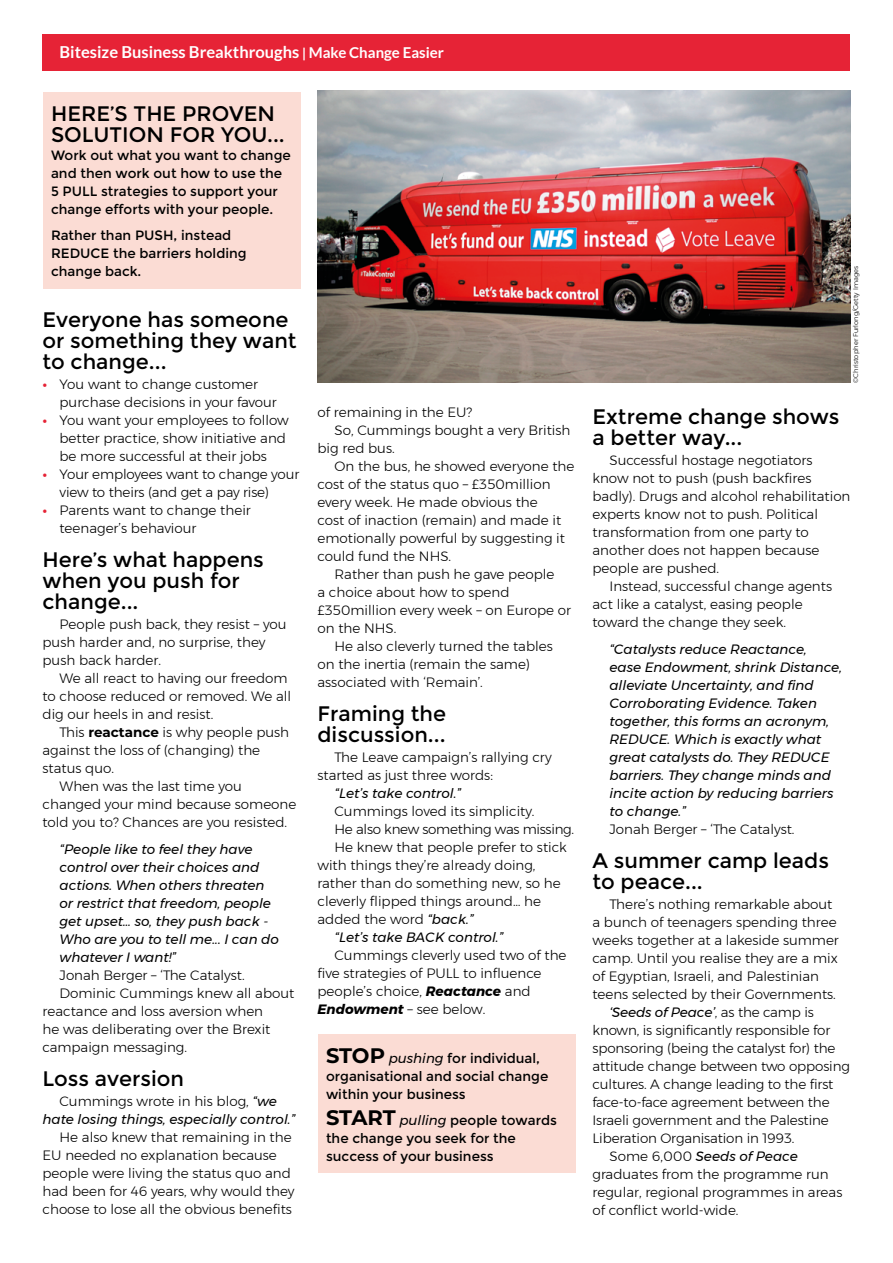
<style>
.page{position:relative;width:893px;height:1263px;background:#fff}
.page>*{position:absolute;margin:0;border:0;box-sizing:border-box;transform-origin:0 0}
.SUBHEAD{font:21px/21px "Montserrat";color:#000}
.BOXED_HEADING{font:21px/21px "Montserrat";color:#000}
.body{font:700 16.5px "Lato";color:#fff}
.body-2{font:300 13.5px/18px "Montserrat";color:#000}
.QUOTE{font:italic 13.5px/18px "Montserrat";color:#000}
.BOXED_PARAGRAPH{font:13.5px/18px "Montserrat";color:#000}
.BULLIT{font:300 13.5px/18px "Montserrat";color:#000}
.body-3{font:italic 13.5px/18px "Montserrat";color:#000;text-align:center}
.QUOTE-2{font:300 13.5px "Montserrat";color:#000}
.body-4{font:300 13.5px "Montserrat";letter-spacing:-.02em;color:#000}
.PHOTO_CREDIT{font:300 6.75px "Montserrat";color:#000}
.s1{font-size:13.5px}
.s2{font-size:15px}
.s3{font-weight:700;color:#e62336}
.s4{font-weight:700}
.s5{font-weight:300;font-style:normal}
.s6{font-weight:400;font-style:italic}
.s7{font-weight:700;font-style:italic}
.s8{font-weight:700;font-size:21px}
.s9{font-style:italic}
</style>
<div class="page">
<div style="left:43px;top:34px;width:807px;height:36px;background:#e62336"></div>
<div style="left:43px;top:92px;width:257px;height:64px;background:#fbdcd4"></div>
<div style="left:43px;top:138px;width:257px;height:88px;background:#fbdcd4"></div>
<div style="left:43px;top:219px;width:257px;height:69px;background:#fbdcd4"></div>
<div style="left:317px;top:1034px;width:258px;height:77px;background:#fbdcd4"></div>
<div style="left:317px;top:1096px;width:258px;height:77px;background:#fbdcd4"></div>
<img style="left:317px;top:91px;width:533px;height:292px">
<p class="body" style="left:60px;top:42px;width:386px">Bitesize Business Breakthroughs <span class="s1">|</span> <span class="s2">Make Change Easier</span></p>
<p class="BOXED_HEADING" style="left:51px;top:103px;width:235px">HERE’S THE PROVEN<br>SOLUTION FOR YOU...</p>
<p class="BOXED_PARAGRAPH" style="left:51px;top:146px;width:241px">Work out what you want to change and then work out how to use the<br>5 PULL strategies to support your change efforts with your people.</p>
<p class="BOXED_PARAGRAPH" style="left:51px;top:227px;width:197px">Rather than PUSH, instead<br>REDUCE the barriers holding change back.</p>
<p class="SUBHEAD" style="left:43px;top:310px;width:256px">Everyone has someone or something they want to change...</p>
<p class="BULLIT" style="left:60px;top:375px;width:219px;text-indent:-17px"><span class="s3">•</span> You want to change customer purchase decisions in your favour</p>
<p class="BULLIT" style="left:60px;top:411px;width:231px;text-indent:-17px"><span class="s3">•</span> You want your employees to follow better practice, show initiative and be more successful at their jobs</p>
<p class="BULLIT" style="left:60px;top:465px;width:241px;text-indent:-17px"><span class="s3">•</span> Your employees want to change your view to theirs (and get a pay rise)</p>
<p class="BULLIT" style="left:60px;top:501px;width:193px;text-indent:-17px"><span class="s3">•</span> Parents want to change their teenager’s behaviour</p>
<p class="SUBHEAD" style="left:43px;top:549px;width:223px">Here’s what happens when you push for change...</p>
<p class="body-2" style="left:43px;top:615px;width:245px;text-indent:17px">People push back, they resist – you push harder and, no surprise, they push back harder.</p>
<p class="body-2" style="left:43px;top:669px;width:250px;text-indent:17px">We all react to having our freedom to choose reduced or removed. We all dig our heels in and resist.</p>
<p class="body-2" style="left:43px;top:723px;width:248px;text-indent:17px">This <span class="s4">reactance</span> is why people push against the loss of (changing) the status quo.</p>
<p class="body-2" style="left:43px;top:777px;width:255px;text-indent:17px">When was the last time you changed your mind because someone told you to? Chances are you resisted.</p>
<p class="QUOTE" style="left:60px;top:840px;width:221px">“People like to feel they have control over their choices and actions. When others threaten or restrict that freedom, people get upset… so, they push back -<br>Who are you to tell me... I can do whatever I want!”</p>
<p class="QUOTE-2" style="left:60px;top:965px;width:187px">Jonah Berger – ‘The Catalyst.</p>
<p class="body-2" style="left:43px;top:984px;width:253px;text-indent:17px">Dominic Cummings knew all about reactance and loss aversion when<br>he was deliberating over the Brexit campaign messaging.</p>
<p class="SUBHEAD" style="left:43px;top:1068px;width:143px">Loss aversion</p>
<p class="body-3" style="left:43px;top:1092px;width:254px"><span class="s5">Cummings wrote in his blog,</span> “we<br>hate losing things, especially control.”</p>
<p class="body-2" style="left:43px;top:1128px;width:253px;text-indent:17px">He also knew that remaining in the EU needed no explanation because people were living the status quo and had been for 46 years, why would they choose to lose all the obvious benefits</p>
<p class="body-2" style="left:317px;top:403px;width:156px">of remaining in the EU?</p>
<p class="body-2" style="left:317px;top:421px;width:254px;text-indent:17px">So, Cummings bought a very British big red bus.</p>
<p class="body-2" style="left:317px;top:457px;width:258px;text-indent:17px">On the bus, he showed everyone the cost of the status quo – £350million every week. He made obvious the<br>cost of inaction (remain) and made it emotionally powerful by suggesting it could fund the NHS.</p>
<p class="body-2" style="left:317px;top:565px;width:255px;text-indent:17px">Rather than push he gave people<br>a choice about how to spend £350million every week – on Europe or on the NHS.</p>
<p class="body-2" style="left:317px;top:637px;width:237px;text-indent:17px">He also cleverly turned the tables on the inertia (remain the same) associated with ‘Remain’.</p>
<p class="SUBHEAD" style="left:317px;top:703px;width:130px">Framing the discussion...</p>
<p class="body-2" style="left:317px;top:748px;width:236px;text-indent:17px">The Leave campaign’s rallying cry started as just three words:</p>
<p class="QUOTE" style="left:334px;top:784px;width:128px">“Let’s take control.”</p>
<p class="body-2" style="left:334px;top:802px;width:202px">Cummings loved its simplicity.</p>
<p class="body-4" style="left:334px;top:819px;width:241px">He also knew something was missing.</p>
<p class="body-2" style="left:317px;top:838px;width:251px;text-indent:17px">He knew that people prefer to stick with things they’re already doing, rather than do something new, so he cleverly flipped things around… he added the word <span class="s6">“back.”</span></p>
<p class="QUOTE" style="left:334px;top:928px;width:170px">“Let’s take BACK control.”</p>
<p class="body-2" style="left:317px;top:946px;width:251px;text-indent:17px">Cummings cleverly used two of the five strategies of PULL to influence people’s choice, <span class="s7">Reactance</span> and<br><span class="s7">Endowment</span> – see below.</p>
<p class="BOXED_PARAGRAPH" style="left:326px;top:1049px;width:224px"><span class="s8">STOP</span> <span class="s9">pushing</span> for individual, organisational and social change within your business</p>
<p class="BOXED_PARAGRAPH" style="left:326px;top:1112px;width:232px"><span class="s8">START</span> <span class="s9">pulling</span> people towards the change you seek for the success of your business</p>
<p class="PHOTO_CREDIT" style="left:851px;top:383px;width:118px;rotate:-90deg">©Christopher Furlong/Getty Images</p>
<p class="SUBHEAD" style="left:592px;top:407px;width:249px">Extreme change shows a better way...</p>
<p class="body-2" style="left:592px;top:451px;width:259px;text-indent:17px">Successful hostage negotiators know not to push (push backfires badly). Drugs and alcohol rehabilitation experts know not to push. Political transformation from one party to another does not happen because people are pushed.</p>
<p class="body-2" style="left:592px;top:577px;width:241px;text-indent:17px">Instead, successful change agents act like a catalyst, easing people toward the change they seek.</p>
<p class="QUOTE" style="left:609px;top:640px;width:234px">“Catalysts reduce Reactance,<br>ease Endowment, shrink Distance, alleviate Uncertainty, and find<br>Corroborating Evidence. Taken together, this forms an acronym,<br>REDUCE. Which is exactly what great catalysts do. They REDUCE barriers. They change minds and incite action by reducing barriers to change.”</p>
<p class="QUOTE-2" style="left:609px;top:819px;width:187px">Jonah Berger – ‘The Catalyst.</p>
<p class="SUBHEAD" style="left:592px;top:850px;width:238px">A summer camp leads to peace...</p>
<p class="body-2" style="left:592px;top:895px;width:248px;text-indent:17px">There’s nothing remarkable about a bunch of teenagers spending three weeks together at a lakeside summer camp. Until you realise they are a mix of Egyptian, Israeli, and Palestinian teens selected by their Governments.</p>
<p class="body-2" style="left:592px;top:1003px;width:259px;text-indent:17px"><span class="s6">‘Seeds of Peace’</span>, as the camp is known, is significantly responsible for sponsoring (being the catalyst for) the attitude change between two opposing cultures. A change leading to the first face-to-face agreement between the Israeli government and the Palestine Liberation Organisation in 1993.</p>
<p class="body-2" style="left:592px;top:1147px;width:251px;text-indent:17px">Some 6,000 <span class="s6">Seeds of Peace </span>graduates from the programme run regular, regional programmes in areas of conflict world-wide.</p>
</div>
